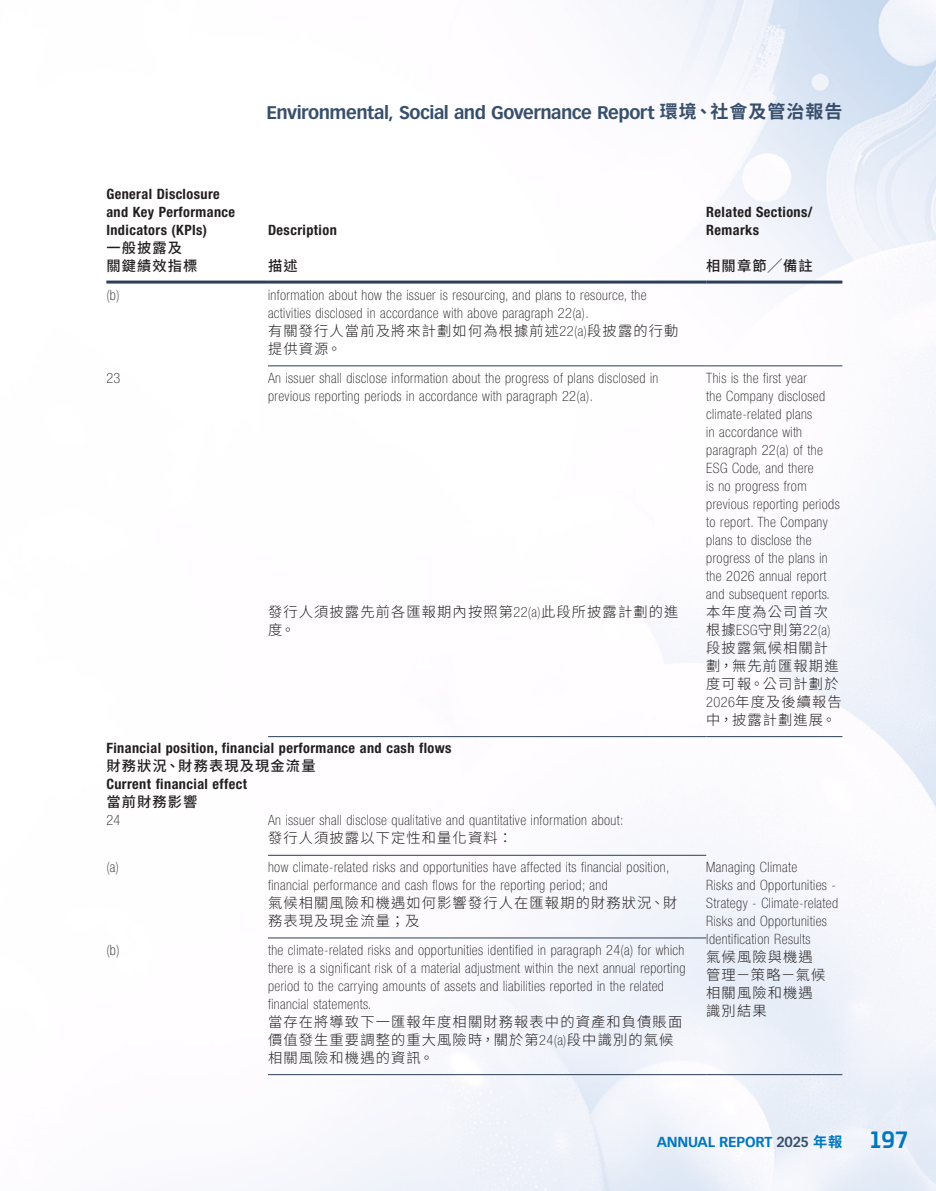
<style>
.page{position:relative;width:936px;height:1191px;background:#fff}
.page>*{position:absolute;margin:0;border:0;box-sizing:border-box;transform-origin:0 0}
.t1{font:700 18px "Vectora LT Std";letter-spacing:-.025em;color:#384f6b}
.C_Body_Text{font:100 condensed 14.25px/18px "Helvetica Neue LT Std";letter-spacing:.03em;color:#231f20}
.C_Body_Text-2{font:300 14.25px/18px "Source Han Sans TC";letter-spacing:.08em;color:#231f20}
.C_Body_Text-3{font:700 condensed 14.25px/18px "Helvetica Neue LT Std";letter-spacing:.03em;color:#231f20}
.C_Body_Text-4{font:500 14.25px "Source Han Sans TC";letter-spacing:.08em;color:#231f20}
.t2{font:700 14.25px "Vectora LT Std";letter-spacing:-.015em;color:#0077bf}
.s1{font-family:"Source Han Sans TC"}
.s2{font-family:"Helvetica Neue LT Std";font-weight:100;font-stretch:condensed}
.s3{color:#384f6b}
.s4{font-family:"Prometo";font-weight:500;font-size:24px}
</style>
<div class="page">
<img style="left:106px;top:0;width:829px;height:1191px">
<hr style="left:106px;top:280px;width:162px;height:3px;background:#2b3f58">
<hr style="left:268px;top:280px;width:438px;height:3px;background:#2b3f58">
<hr style="left:706px;top:280px;width:136px;height:3px;background:#2b3f58">
<hr style="left:268px;top:365px;width:438px;height:1px;background:#2b3f58">
<hr style="left:706px;top:365px;width:136px;height:1px;background:#2b3f58">
<hr style="left:268px;top:736px;width:438px;height:1px;background:#2b3f58">
<hr style="left:706px;top:736px;width:136px;height:1px;background:#2b3f58">
<hr style="left:268px;top:855px;width:438px;height:1px;background:#2b3f58">
<hr style="left:268px;top:937px;width:438px;height:1px;background:#2b3f58">
<hr style="left:268px;top:1074px;width:438px;height:1px;background:#2b3f58">
<hr style="left:706px;top:1074px;width:136px;height:1px;background:#2b3f58">
<p class="C_Body_Text-3" style="left:106px;top:185px;width:130px">General Disclosure and Key Performance<br>Indicators (KPIs)</p>
<p class="t1" style="left:266px;top:102px;width:577px">Environmental, Social and Governance Report <span class="s1">環境、社會及管治報告</span></p>
<p class="C_Body_Text-3" style="left:268px;top:221px;width:70px">Description</p>
<p class="C_Body_Text-3" style="left:706px;top:203px;width:108px">Related Sections/<br>Remarks</p>
<p class="C_Body_Text-4" style="left:106px;top:240px;width:77px">一般披露及</p>
<p class="C_Body_Text-4" style="left:106px;top:258px;width:93px">關鍵績效指標</p>
<p class="C_Body_Text-4" style="left:268px;top:258px;width:31px">描述</p>
<p class="C_Body_Text-4" style="left:706px;top:258px;width:108px">相關章節╱備註</p>
<p class="C_Body_Text" style="left:106px;top:286px;width:15px">(b)</p>
<p class="C_Body_Text" style="left:268px;top:286px;width:380px">information about how the issuer is resourcing, and plans to resource, the activities disclosed in accordance with above paragraph 22(a).</p>
<p class="C_Body_Text-2" style="left:268px;top:322px;width:412px">有關發行人當前及將來計劃如何為根據前述<span class="s2">22(a)</span>段披露的行動提供資源。</p>
<p class="C_Body_Text" style="left:106px;top:368px;width:16px">23</p>
<p class="C_Body_Text" style="left:268px;top:368px;width:392px">An issuer shall disclose information about the progress of plans disclosed in previous reporting periods in accordance with paragraph 22(a).</p>
<p class="C_Body_Text" style="left:706px;top:368px;width:135px">This is the first year<br>the Company disclosed climate-related plans<br>in accordance with paragraph 22(a) of the<br>ESG Code, and there<br>is no progress from previous reporting periods to report. The Company plans to disclose the progress of the plans in the 2026 annual report and subsequent reports.</p>
<p class="C_Body_Text-2" style="left:268px;top:602px;width:412px">發行人須披露先前各匯報期內按照第<span class="s2">22(a)</span>此段所披露計劃的進度。</p>
<p class="C_Body_Text-2" style="left:706px;top:602px;width:137px">本年度為公司首次根據<span class="s2">ESG</span>守則第<span class="s2">22(a)</span>段披露氣候相關計劃，無先前匯報期進度可報。公司計劃於<br><span class="s2">2026</span>年度及後續報告中，披露計劃進展。</p>
<p class="C_Body_Text-3" style="left:106px;top:739px;width:347px">Financial position, financial performance and cash flows</p>
<p class="C_Body_Text-4" style="left:106px;top:758px;width:211px">財務狀況、財務表現及現金流量</p>
<p class="C_Body_Text-3" style="left:106px;top:775px;width:142px">Current financial effect</p>
<p class="C_Body_Text-4" style="left:106px;top:794px;width:93px">當前財務影響</p>
<p class="C_Body_Text" style="left:106px;top:811px;width:16px">24</p>
<p class="C_Body_Text" style="left:268px;top:811px;width:357px">An issuer shall disclose qualitative and quantitative information about:</p>
<p class="C_Body_Text" style="left:706px;top:858px;width:92px">Managing Climate</p>
<p class="C_Body_Text" style="left:706px;top:876px;width:133px">Risks and Opportunities -<br>Strategy - Climate-related<br>Risks and Opportunities<br>Identification Results</p>
<p class="C_Body_Text-2" style="left:706px;top:948px;width:121px">氣候風險與機遇管理－策略－氣候相關風險和機遇識別結果</p>
<p class="C_Body_Text-2" style="left:268px;top:829px;width:246px">發行人須披露以下定性和量化資料：</p>
<p class="C_Body_Text" style="left:106px;top:858px;width:14px">(a)</p>
<p class="C_Body_Text" style="left:268px;top:858px;width:403px">how climate-related risks and opportunities have affected its financial position, financial performance and cash flows for the reporting period; and</p>
<p class="C_Body_Text-2" style="left:268px;top:894px;width:411px">氣候相關風險和機遇如何影響發行人在匯報期的財務狀況、財務表現及現金流量；及</p>
<p class="C_Body_Text" style="left:106px;top:940px;width:15px">(b)</p>
<p class="C_Body_Text" style="left:268px;top:940px;width:419px">the climate-related risks and opportunities identified in paragraph 24(a) for which there is a significant risk of a material adjustment within the next annual reporting period to the carrying amounts of assets and liabilities reported in the related financial statements.</p>
<p class="C_Body_Text-2" style="left:268px;top:1012px;width:416px">當存在將導致下一匯報年度相關財務報表中的資產和負債賬面價值發生重要調整的重大風險時，關於第<span class="s2">24(a)</span>段中識別的氣候相關風險和機遇的資訊。</p>
<p class="t2" style="left:656px;top:1132px;width:253px">ANNUAL REPORT <span class="s3">2025</span> <span class="s1">年報</span> <span class="s4">197</span></p>
</div>
